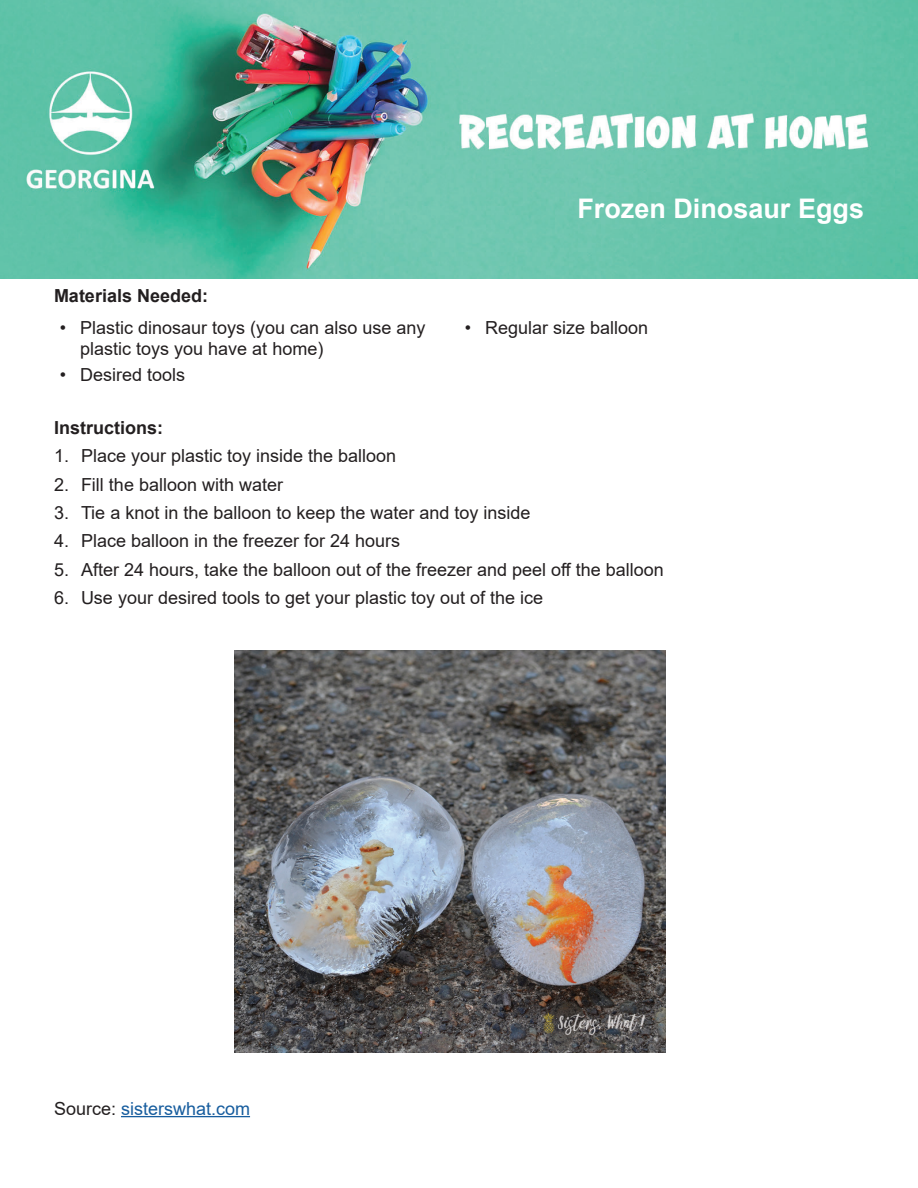
<style>
.page{position:relative;width:918px;height:1188px;background:#fff}
.page>*{position:absolute;margin:0;border:0;box-sizing:border-box;transform-origin:0 0}
.t1{font:700 27px "Arial";color:#fff}
.t2{font:18px/21.6px "Arial";color:#231f20}
.t3{font:700 18px "Arial";color:#231f20}
.t4{font:18px "Arial";color:#175d9e}
.s1{color:#231f20}
</style>
<div class="page">
<img style="left:0;top:1px;width:918px;height:278px">
<img style="left:234px;top:650px;width:432px;height:402px">
<hr style="left:121px;top:1116px;width:129px;height:1px;background:#175d9e">
<h1 class="t1" style="left:577px;top:190px;width:288px">Frozen Dinosaur Eggs</h1>
<p class="t3" style="left:54px;top:283px;width:156px">Materials Needed:</p>
<p class="t2" style="left:80px;top:317px;width:347px;text-indent:-20px">• Plastic dinosaur toys (you can also use any plastic toys you have at home)</p>
<p class="t2" style="left:465px;top:317px;width:185px">• Regular size balloon</p>
<p class="t2" style="left:60px;top:363px;width:127px">• Desired tools</p>
<p class="t3" style="left:54px;top:415px;width:111px">Instructions:</p>
<p class="t2" style="left:54px;top:445px;width:344px">1. Place your plastic toy inside the balloon</p>
<p class="t2" style="left:54px;top:473px;width:231px">2. Fill the balloon with water</p>
<p class="t2" style="left:54px;top:502px;width:478px">3. Tie a knot in the balloon to keep the water and toy inside</p>
<p class="t2" style="left:54px;top:530px;width:348px">4. Place balloon in the freezer for 24 hours</p>
<p class="t2" style="left:54px;top:559px;width:611px">5. After 24 hours, take the balloon out of the freezer and peel off the balloon</p>
<p class="t2" style="left:54px;top:587px;width:491px">6. Use your desired tools to get your plastic toy out of the ice</p>
<p class="t4" style="left:54px;top:1096px;width:198px"><span class="s1">Source:</span> sisterswhat.com</p>
</div>
